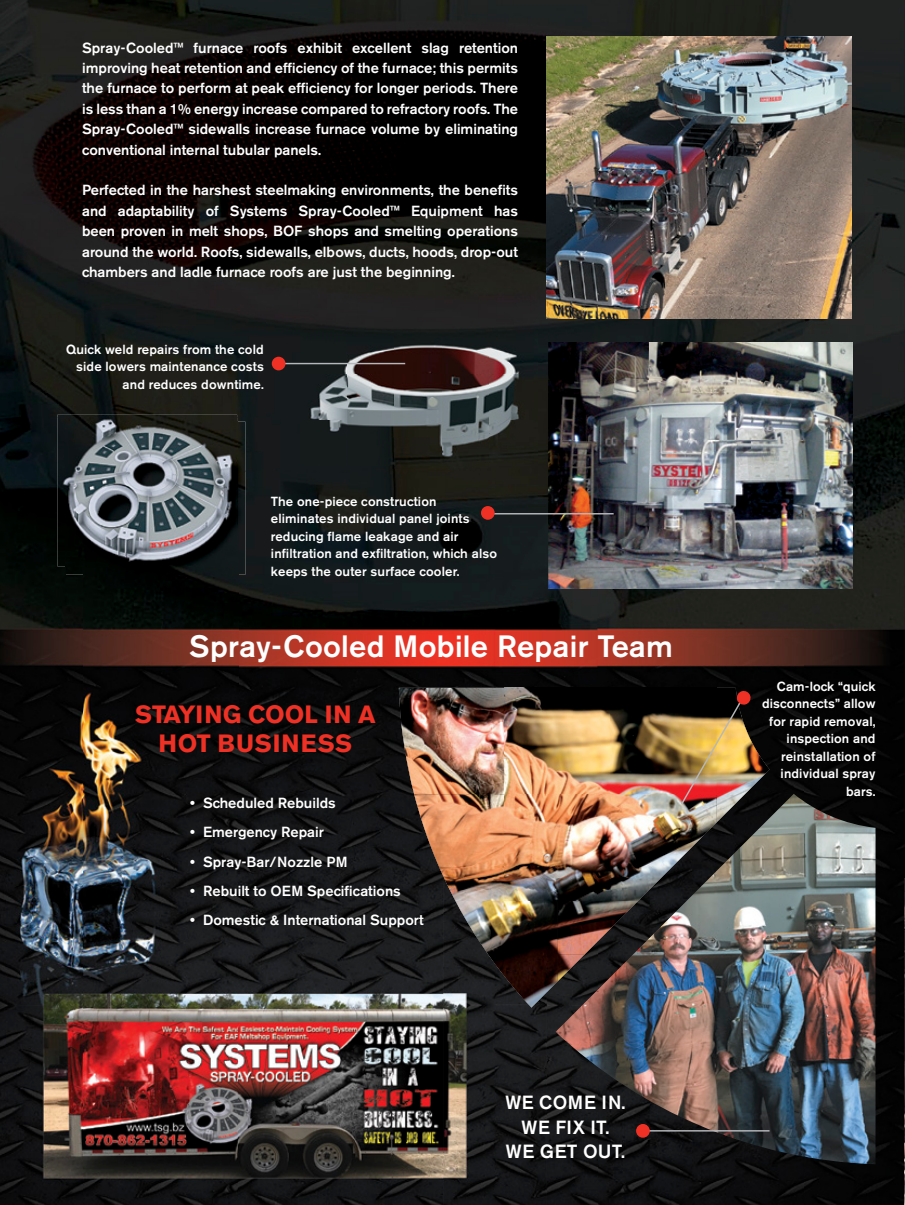
<style>
.page{position:relative;width:905px;height:1205px;background:#fff}
.page>*{position:absolute;margin:0;border:0;box-sizing:border-box;transform-origin:0 0}
.t1{font:500 30.6px "Akzidenz Grotesk BE";letter-spacing:.01em;color:#fff}
.t2{font:700 24.75px/29.1px "Akzidenz Grotesk BE";letter-spacing:.02em;color:#ee3124;text-align:center}
.t3{font:500 18.9px/24.8px "Akzidenz Grotesk BE";letter-spacing:.03em;color:#fff;text-align:center}
.t4{font:500 14.55px/20.4px "Akzidenz Grotesk BE";color:#fff;text-align:justify}
.t5{font:500 13.05px/17.5px "Akzidenz Grotesk BE";letter-spacing:.01em;color:#fff;text-align:right}
</style>
<div class="page">
<img style="left:0;top:0;width:700px;height:310px">
<img style="left:700px;top:0;width:204px;height:364px">
<img style="left:0;top:310px;width:340px;height:107px">
<img style="left:340px;top:310px;width:361px;height:54px">
<img style="left:495px;top:364px;width:102px;height:324px">
<img style="left:804px;top:364px;width:100px;height:841px">
<img style="left:0;top:417px;width:83px;height:788px">
<img style="left:237px;top:417px;width:258px;height:321px">
<img style="left:83px;top:575px;width:155px;height:630px">
<img style="left:597px;top:589px;width:207px;height:149px">
<img style="left:238px;top:738px;width:205px;height:467px">
<img style="left:701px;top:738px;width:103px;height:467px">
<img style="left:649px;top:1164px;width:52px;height:41px">
<img style="left:443px;top:1007px;width:51px;height:198px">
<img style="left:598px;top:1164px;width:51px;height:41px">
<img style="left:546px;top:1007px;width:52px;height:198px">
<img style="left:494px;top:1007px;width:52px;height:198px">
<img style="left:555px;top:794px;width:320px;height:370px">
<img style="left:547px;top:36px;width:304px;height:282px">
<img style="left:399px;top:794px;width:370px;height:213px">
<img style="left:399px;top:688px;width:317px;height:106px">
<img style="left:716px;top:688px;width:53px;height:135px">
<img style="left:414px;top:794px;width:302px;height:107px">
<img style="left:455px;top:901px;width:103px;height:106px">
<img style="left:557px;top:901px;width:81px;height:53px">
<img style="left:557px;top:954px;width:27px;height:27px">
<img style="left:300px;top:329px;width:237px;height:137px">
<img style="left:548px;top:342px;width:304px;height:247px">
<hr style="left:491px;top:513px;width:122px;height:1px;background:#b5b7ba">
<div style="left:481px;top:506px;width:13px;height:14px;background:#ee3124;border-radius:50%"></div>
<img style="left:66px;top:422px;width:179px;height:153px">
<img style="left:57px;top:415px;width:180px;height:151px">
<img style="left:66px;top:422px;width:171px;height:144px">
<hr style="left:278px;top:363px;width:127px;height:1px;background:#b5b7ba">
<div style="left:272px;top:357px;width:13px;height:13px;background:#ee3124;border-radius:50%"></div>
<hr style="left:643px;top:1130px;width:126px;height:1px;background:#b5b7ba">
<div style="left:636px;top:1124px;width:13px;height:14px;background:#ee3124;border-radius:50%"></div>
<img style="left:904px;top:881px;width:1px;height:323px">
<img style="left:679px;top:690px;width:72px;height:116px">
<p class="t4" style="left:82px;top:37px;width:437px">Spray-Cooled™ furnace roofs exhibit excellent slag retention improving heat retention and efficiency of the furnace; this permits the furnace to perform at peak efficiency for longer periods. There is less than a 1% energy increase compared to refractory roofs. The Spray-Cooled™ sidewalls increase furnace volume by eliminating conventional internal tubular panels.</p>
<p class="t4" style="left:82px;top:180px;width:437px">Perfected in the harshest steelmaking environments, the benefits and adaptability of Systems Spray-Cooled™ Equipment has been proven in melt shops, BOF shops and smelting operations around the world. Roofs, sidewalls, elbows, ducts, hoods, drop-out chambers and ladle furnace roofs are just the beginning.</p>
<p class="t5" style="left:66px;top:340px;width:199px">Quick weld repairs from the cold side lowers maintenance costs and reduces downtime.</p>
<p class="t5" style="left:271px;top:492px;width:227px;text-align:left">The one-piece construction eliminates individual panel joints reducing flame leakage and air infiltration and exfiltration, which also keeps the outer surface cooler.</p>
<p class="t1" style="left:189px;top:627px;width:485px">Spray-Cooled Mobile Repair Team</p>
<p class="t2" style="left:135px;top:700px;width:242px">STAYING COOL IN A<br>HOT BUSINESS</p>
<p class="t4" style="left:190px;top:793px;width:147px">• Scheduled Rebuilds</p>
<p class="t4" style="left:190px;top:822px;width:135px">• Emergency Repair</p>
<p class="t4" style="left:190px;top:851px;width:159px">• Spray-Bar/Nozzle PM</p>
<p class="t4" style="left:190px;top:880px;width:212px">• Rebuilt to OEM Specifications</p>
<p class="t4" style="left:190px;top:909px;width:235px">• Domestic &amp; International Support</p>
<p class="t3" style="left:505px;top:1090px;width:121px">WE COME IN.<br>WE FIX IT.<br>WE GET OUT.</p>
<p class="t5" style="left:762px;top:677px;width:115px">Cam-lock “quick disconnects” allow for rapid removal, inspection and reinstallation of individual spray bars.</p>
</div>
